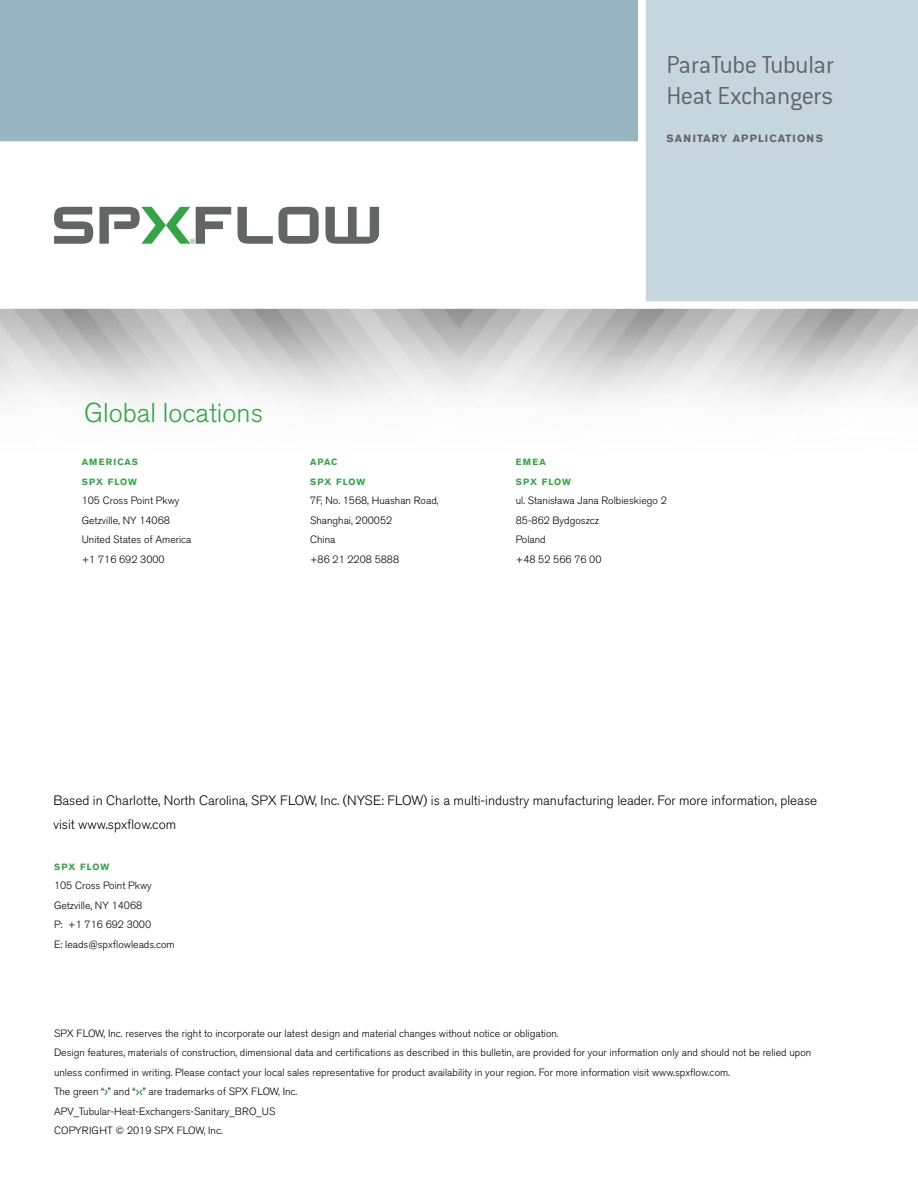
<style>
.page{position:relative;width:918px;height:1188px;background:#fff}
.page>*{position:absolute;margin:0;border:0;box-sizing:border-box;transform-origin:0 0}
.t1{font:300 27px/31.5px "Conduit ITC Std";letter-spacing:-.015em;color:#636466}
.t2{font:300 27px "Akzidenz Grotesk BE";color:#33a544}
.t3{font:300 13.5px/24px "Akzidenz Grotesk BE";color:#000}
.t4{font:300 10.5px/19.5px "Akzidenz Grotesk BE";color:#000}
.t5{font:700 10.5px "Akzidenz Grotesk BE";letter-spacing:.11em;color:#636466}
.t6{font:700 9px/19.5px "Akzidenz Grotesk BE";letter-spacing:.11em;color:#33a544}
.t7{font:700 9px/19.5px "Akzidenz Grotesk BE";letter-spacing:.09em;color:#33a544}
</style>
<div class="page">
<div style="left:0;top:0;width:638px;height:145px;background:#98b4c2"></div>
<div style="left:644px;top:0;width:274px;height:305px;background:#c5d6df"></div>
<div style="left:0;top:141px;width:642px;height:8px;background:#fff"></div>
<div style="left:638px;top:0;width:8px;height:306px;background:#fff"></div>
<div style="left:0;top:301px;width:918px;height:8px;background:#fff"></div>
<svg style="left:54px;top:207px;width:39px;height:37px"></svg>
<svg style="left:238px;top:207px;width:81px;height:37px"></svg>
<svg style="left:325px;top:207px;width:54px;height:37px"></svg>
<svg style="left:99px;top:207px;width:132px;height:37px"></svg>
<svg style="left:104px;top:1090px;width:4px;height:5px"></svg>
<svg style="left:136px;top:1090px;width:7px;height:5px"></svg>
<h1 class="t1" style="left:667px;top:49px;width:169px">ParaTube Tubular<br>Heat Exchangers</h1>
<p class="t5" style="left:667px;top:132px;width:158px">SANITARY APPLICATIONS</p>
<h1 class="t2" style="left:84px;top:397px;width:181px">Global locations</h1>
<p class="t6" style="left:82px;top:452px;width:58px">AMERICAS<br>SPX FLOW</p>
<p class="t4" style="left:82px;top:491px;width:111px">105 Cross Point Pkwy<br>Getzville, NY 14068<br>United States of America +1 716 692 3000</p>
<p class="t7" style="left:310px;top:452px;width:57px">APAC<br>SPX FLOW</p>
<p class="t4" style="left:310px;top:491px;width:130px">7F, No. 1568, Huashan Road,<br>Shanghai, 200052<br>China<br>+86 21 2208 5888</p>
<p class="t6" style="left:516px;top:453px;width:57px">EMEA<br>SPX FLOW</p>
<p class="t4" style="left:516px;top:491px;width:153px">ul. Stanisława Jana Rolbieskiego 2<br>85-862 Bydgoszcz<br>Poland<br>+48 52 566 76 00</p>
<p class="t3" style="left:53px;top:789px;width:765px">Based in Charlotte, North Carolina, SPX FLOW, Inc. (NYSE: FLOW) is a multi-industry manufacturing leader. For more information, please visit www.spxflow.com</p>
<p class="t6" style="left:54px;top:857px;width:57px">SPX FLOW</p>
<p class="t4" style="left:54px;top:876px;width:122px">105 Cross Point Pkwy<br>Getzville, NY 14068<br>P: +1 716 692 3000<br>E: leads@spxflowleads.com</p>
<p class="t4" style="left:54px;top:1023px;width:759px">SPX FLOW, Inc. reserves the right to incorporate our latest design and material changes without notice or obligation.<br>Design features, materials of construction, dimensional data and certifications as described in this bulletin, are provided for your information only and should not be relied upon unless confirmed in writing. Please contact your local sales representative for product availability in your region. For more information visit www.spxflow.com.<br>The green “ ” and “ ” are trademarks of SPX FLOW, Inc.<br>APV_Tubular-Heat-Exchangers-Sanitary_BRO_US<br>COPYRIGHT © 2019 SPX FLOW, Inc.</p>
</div>
